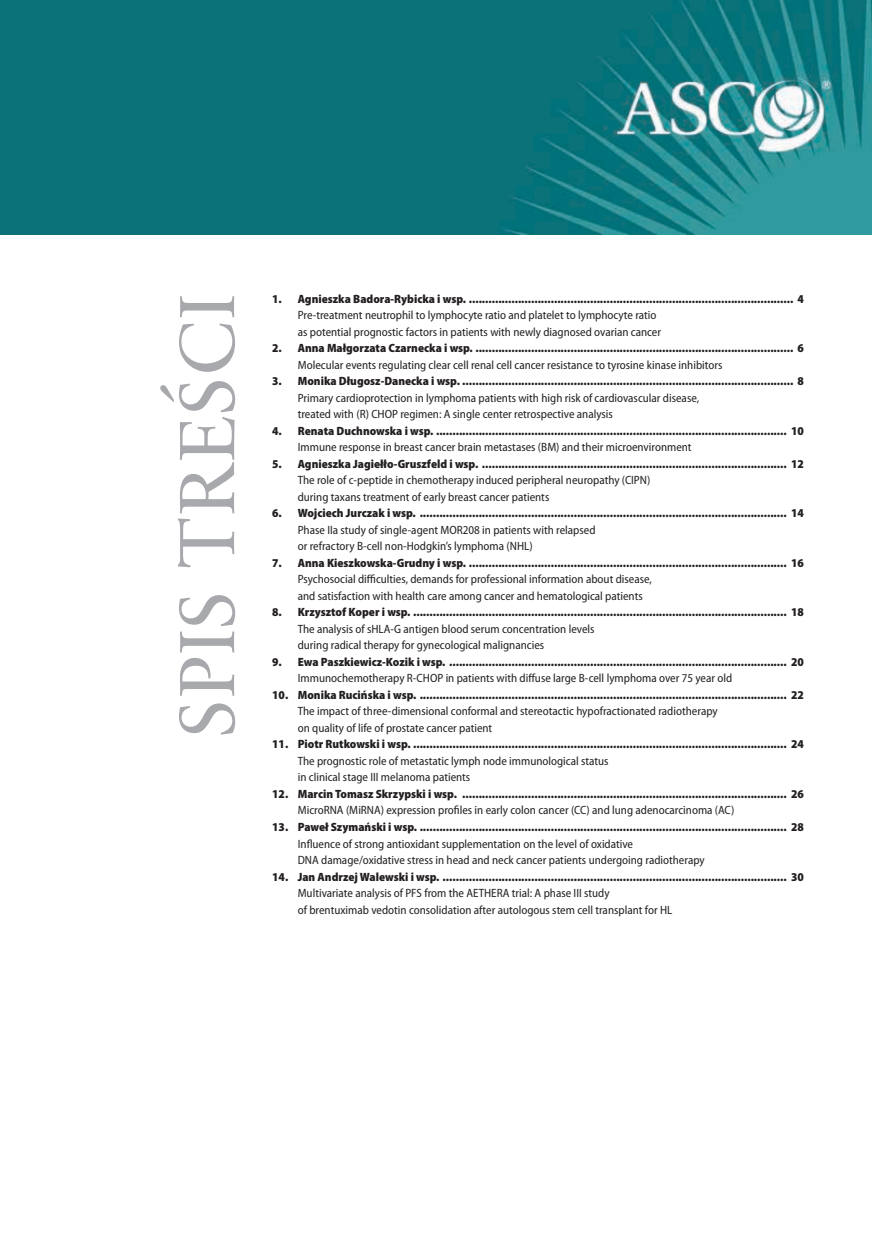
<style>
.page{position:relative;width:872px;height:1234px;background:#fff}
.page>*{position:absolute;margin:0;border:0;box-sizing:border-box;transform-origin:0 0}
.t1{font:76.5px "Class Garmnd PL";color:#a7a9ac}
.t2{font:900 semi-condensed 12px "Myriad Pro";color:#231f20}
.t3{font:semi-condensed 12px/16.5px "Myriad Pro";color:#231f20}
</style>
<div class="page">
<img style="left:0;top:0;width:872px;height:234px">
<h1 class="t1" style="left:159px;top:737px;width:445px;rotate:-90deg">SPIS TREŚCI</h1>
<p class="t2" style="left:272px;top:292px;width:533px">1. Agnieszka Badora-Rybicka i wsp. ................................................................................................... 4</p>
<p class="t3" style="left:298px;top:307px;width:365px">Pre-treatment neutrophil to lymphocyte ratio and platelet to lymphocyte ratio as potential prognostic factors in patients with newly diagnosed ovarian cancer</p>
<p class="t2" style="left:272px;top:341px;width:533px">2. Anna Małgorzata Czarnecka i wsp. ................................................................................................. 6</p>
<p class="t3" style="left:298px;top:356px;width:426px">Molecular events regulating clear cell renal cell cancer resistance to tyrosine kinase inhibitors</p>
<p class="t2" style="left:272px;top:374px;width:533px">3. Monika Długosz-Danecka i wsp. ..................................................................................................... 8</p>
<p class="t3" style="left:298px;top:389px;width:403px">Primary cardioprotection in lymphoma patients with high risk of cardiovascular disease, treated with (R) CHOP regimen: A single center retrospective analysis</p>
<p class="t2" style="left:272px;top:424px;width:533px">4. Renata Duchnowska i wsp. ........................................................................................................... 10</p>
<p class="t3" style="left:298px;top:439px;width:395px">Immune response in breast cancer brain metastases (BM) and their microenvironment</p>
<p class="t2" style="left:272px;top:457px;width:533px">5. Agnieszka Jagiełło-Gruszfeld i wsp. ............................................................................................. 12</p>
<p class="t3" style="left:298px;top:472px;width:354px">The role of c-peptide in chemotherapy induced peripheral neuropathy (CIPN) during taxans treatment of early breast cancer patients</p>
<p class="t2" style="left:272px;top:506px;width:533px">6. Wojciech Jurczak i wsp. ................................................................................................................ 14</p>
<p class="t3" style="left:298px;top:521px;width:299px">Phase IIa study of single-agent MOR208 in patients with relapsed or refractory B-cell non-Hodgkin’s lymphoma (NHL)</p>
<p class="t2" style="left:272px;top:556px;width:533px">7. Anna Kieszkowska-Grudny i wsp. ................................................................................................. 16</p>
<p class="t3" style="left:298px;top:571px;width:356px">Psychosocial difficulties, demands for professional information about disease, and satisfaction with health care among cancer and hematological patients</p>
<p class="t2" style="left:272px;top:605px;width:533px">8. Krzysztof Koper i wsp. .................................................................................................................. 18</p>
<p class="t3" style="left:298px;top:620px;width:298px">The analysis of sHLA-G antigen blood serum concentration levels during radical therapy for gynecological malignancies</p>
<p class="t2" style="left:272px;top:655px;width:533px">9. Ewa Paszkiewicz-Kozik i wsp. ....................................................................................................... 20</p>
<p class="t3" style="left:298px;top:670px;width:436px">Immunochemotherapy R-CHOP in patients with diffuse large B-cell lymphoma over 75 year old</p>
<p class="t2" style="left:272px;top:688px;width:533px">10. Monika Rucińska i wsp. ................................................................................................................ 22</p>
<p class="t3" style="left:298px;top:703px;width:421px">The impact of three-dimensional conformal and stereotactic hypofractionated radiotherapy on quality of life of prostate cancer patient</p>
<p class="t2" style="left:272px;top:737px;width:533px">11. Piotr Rutkowski i wsp. .................................................................................................................. 24</p>
<p class="t3" style="left:298px;top:752px;width:312px">The prognostic role of metastatic lymph node immunological status in clinical stage III melanoma patients</p>
<p class="t2" style="left:272px;top:787px;width:533px">12. Marcin Tomasz Skrzypski i wsp. ................................................................................................... 26</p>
<p class="t3" style="left:298px;top:802px;width:438px">MicroRNA (MiRNA) expression profiles in early colon cancer (CC) and lung adenocarcinoma (AC)</p>
<p class="t2" style="left:272px;top:820px;width:533px">13. Paweł Szymański i wsp. ................................................................................................................ 28</p>
<p class="t3" style="left:298px;top:835px;width:408px">Influence of strong antioxidant supplementation on the level of oxidative<br>DNA damage/oxidative stress in head and neck cancer patients undergoing radiotherapy</p>
<p class="t2" style="left:272px;top:869px;width:533px">14. Jan Andrzej Walewski i wsp. ......................................................................................................... 30</p>
<p class="t3" style="left:298px;top:884px;width:376px">Multivariate analysis of PFS from the AETHERA trial: A phase III study<br>of brentuximab vedotin consolidation after autologous stem cell transplant for HL</p>
</div>
